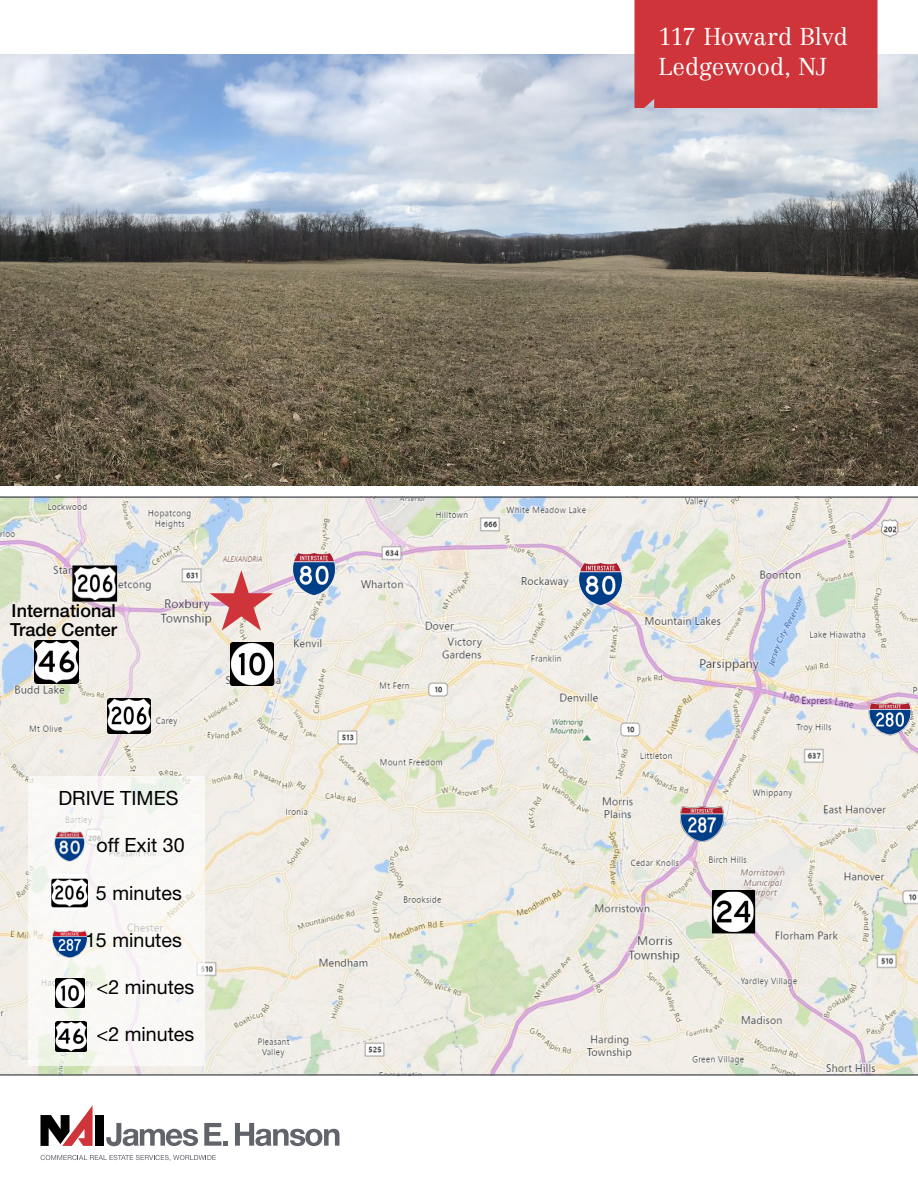
<style>
.page{position:relative;width:918px;height:1188px;background:#fff}
.page>*{position:absolute;margin:0;border:0;box-sizing:border-box;transform-origin:0 0}
.t1{font:300 24px/30.5px "Centennial LT Std";letter-spacing:-.01em;color:#fff}
.t2{font:19.65px "Helvetica Neue LT Std";color:#000}
.t3{font:500 18px "Helvetica Neue LT Std";color:#000}
</style>
<div class="page">
<div style="left:95px;top:1115px;width:8px;height:31px;background:#000"></div>
<svg style="left:40px;top:1105px;width:53px;height:41px"></svg>
<svg style="left:106px;top:1123px;width:92px;height:23px"></svg>
<svg style="left:204px;top:1123px;width:24px;height:23px"></svg>
<svg style="left:235px;top:1123px;width:104px;height:23px"></svg>
<svg style="left:41px;top:1155px;width:175px;height:6px"></svg>
<img style="left:0;top:54px;width:918px;height:432px">
<div style="left:634px;top:0;width:244px;height:108px;background:#ce343a"></div>
<svg style="left:0;top:496px;width:918px;height:580px"></svg>
<img style="left:75px;top:569px;width:39px;height:30px">
<div style="left:72px;top:566px;width:45px;height:36px;border:2px solid #000"></div>
<img style="left:715px;top:893px;width:37px;height:37px">
<div style="left:712px;top:890px;width:43px;height:43px;border:2px solid #000"></div>
<img style="left:680px;top:807px;width:43px;height:34px">
<img style="left:292px;top:552px;width:44px;height:44px">
<img style="left:230px;top:642px;width:44px;height:43px">
<img style="left:35px;top:640px;width:43px;height:43px">
<img style="left:869px;top:701px;width:43px;height:35px">
<img style="left:107px;top:699px;width:43px;height:34px">
<svg style="left:28px;top:777px;width:177px;height:289px;fill:#faf8f6"></svg>
<img style="left:52px;top:926px;width:35px;height:35px">
<img style="left:52px;top:874px;width:35px;height:36px">
<img style="left:54px;top:831px;width:31px;height:31px">
<img style="left:55px;top:978px;width:30px;height:30px">
<img style="left:55px;top:1021px;width:31px;height:31px">
<img style="left:579px;top:562px;width:43px;height:44px">
<svg style="left:210px;top:569px;width:63px;height:62px"></svg>
<p class="t3" style="left:12px;top:600px;width:106px">International</p>
<p class="t3" style="left:10px;top:619px;width:109px">Trade Center</p>
<p class="t2" style="left:58px;top:787px;width:122px">DRIVE TIMES</p>
<p class="t2" style="left:97px;top:834px;width:90px">off Exit 30</p>
<p class="t2" style="left:96px;top:881px;width:87px">5 minutes</p>
<p class="t2" style="left:85px;top:928px;width:98px">15 minutes</p>
<p class="t2" style="left:97px;top:975px;width:99px">&lt;2 minutes</p>
<p class="t2" style="left:97px;top:1022px;width:99px">&lt;2 minutes</p>
<p class="t1" style="left:658px;top:21px;width:191px">117 Howard Blvd<br>Ledgewood, NJ</p>
</div>
